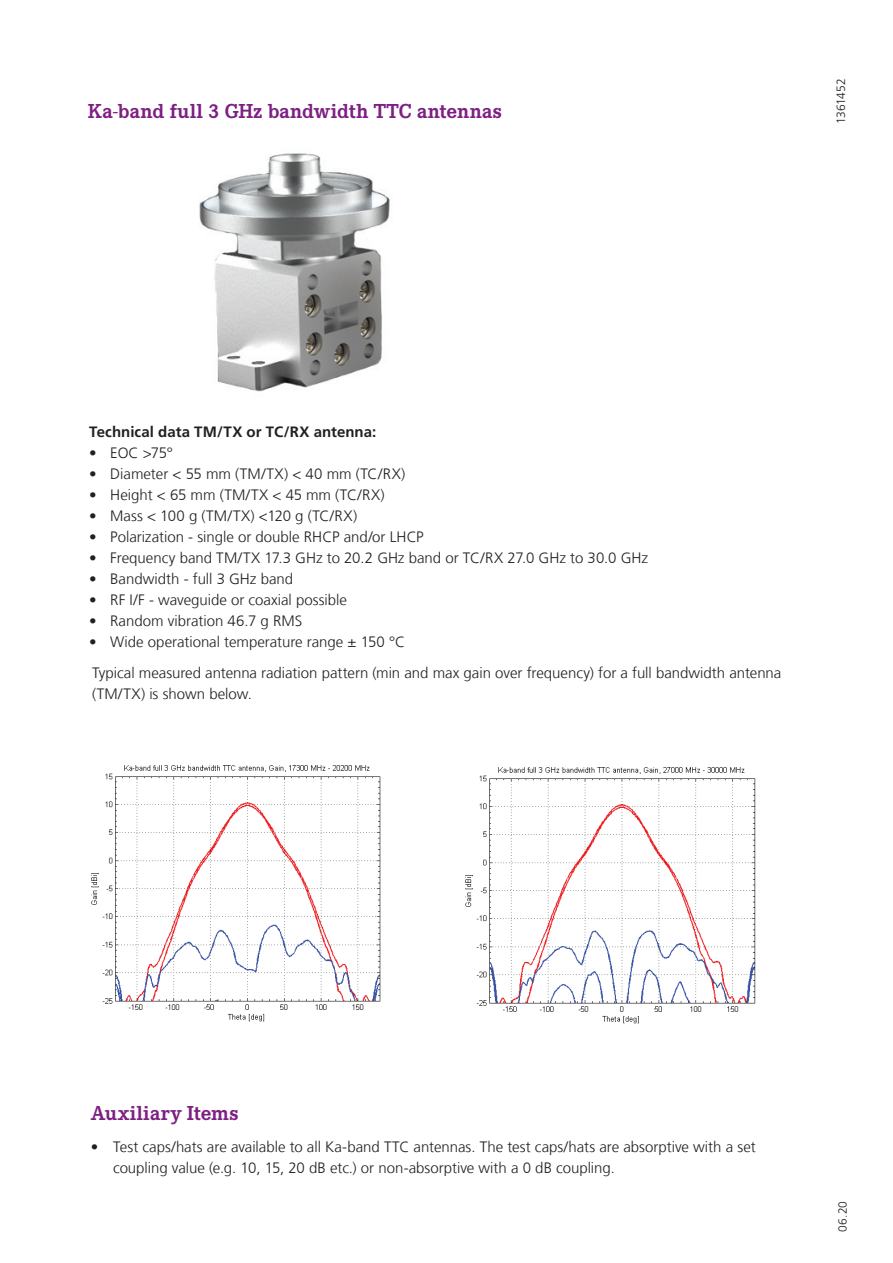
<style>
.page{position:relative;width:893px;height:1263px;background:#fff}
.page>*{position:absolute;margin:0;border:0;box-sizing:border-box;transform-origin:0 0}
.t1{font:700 21px "Corporate E";letter-spacing:.01em;color:#7d2083}
.t2{font:300 15px/31.7px "Frutiger LT Com";color:#231f20}
.t3{font:700 15px "Frutiger LT Com";color:#231f20}
.t4{font:300 12px "Frutiger LT Com";letter-spacing:-.01em;color:#231f20}
</style>
<div class="page">
<img style="left:199px;top:153px;width:191px;height:239px">
<img style="left:91px;top:765px;width:290px;height:257px">
<img style="left:465px;top:767px;width:291px;height:257px">
<h1 class="t1" style="left:88px;top:103px;width:415px">Ka-band full 3 GHz bandwidth TTC antennas</h1>
<p class="t4" style="left:836px;top:124px;width:46px;rotate:-90deg">1361452</p>
<p class="t3" style="left:89px;top:425px;width:289px">Technical data TM/TX or TC/RX antenna:</p>
<p class="t2" style="left:89px;top:438px;width:85px">• EOC &gt;75°</p>
<p class="t2" style="left:89px;top:459px;width:318px">• Diameter &lt; 55 mm (TM/TX) &lt; 40 mm (TC/RX)</p>
<p class="t2" style="left:89px;top:480px;width:297px">• Height &lt; 65 mm (TM/TX &lt; 45 mm (TC/RX)</p>
<p class="t2" style="left:89px;top:501px;width:269px">• Mass &lt; 100 g (TM/TX) &lt;120 g (TC/RX)</p>
<p class="t2" style="left:89px;top:522px;width:336px">• Polarization - single or double RHCP and/or LHCP</p>
<p class="t2" style="left:89px;top:543px;width:560px">• Frequency band TM/TX 17.3 GHz to 20.2 GHz band or TC/RX 27.0 GHz to 30.0 GHz</p>
<p class="t2" style="left:89px;top:564px;width:205px">• Bandwidth - full 3 GHz band</p>
<p class="t2" style="left:89px;top:585px;width:259px">• RF I/F - waveguide or coaxial possible</p>
<p class="t2" style="left:89px;top:606px;width:215px">• Random vibration 46.7 g RMS</p>
<p class="t2" style="left:89px;top:627px;width:693px">• Wide operational temperature range ± 150 °C<br>Typical measured antenna radiation pattern (min and max gain over frequency) for a full bandwidth antenna</p>
<p class="t2" style="left:92px;top:680px;width:161px">(TM/TX) is shown below.</p>
<h1 class="t1" style="left:91px;top:1105px;width:149px">Auxiliary Items</h1>
<p class="t2" style="left:113px;top:1137px;width:644px;line-height:21px;text-indent:-22px">• Test caps/hats are available to all Ka-band TTC antennas. The test caps/hats are absorptive with a set coupling value (e.g. 10, 15, 20 dB etc.) or non-absorptive with a 0 dB coupling.</p>
<p class="t4" style="left:838px;top:1232px;width:32px;rotate:-90deg">06.20</p>
</div>
